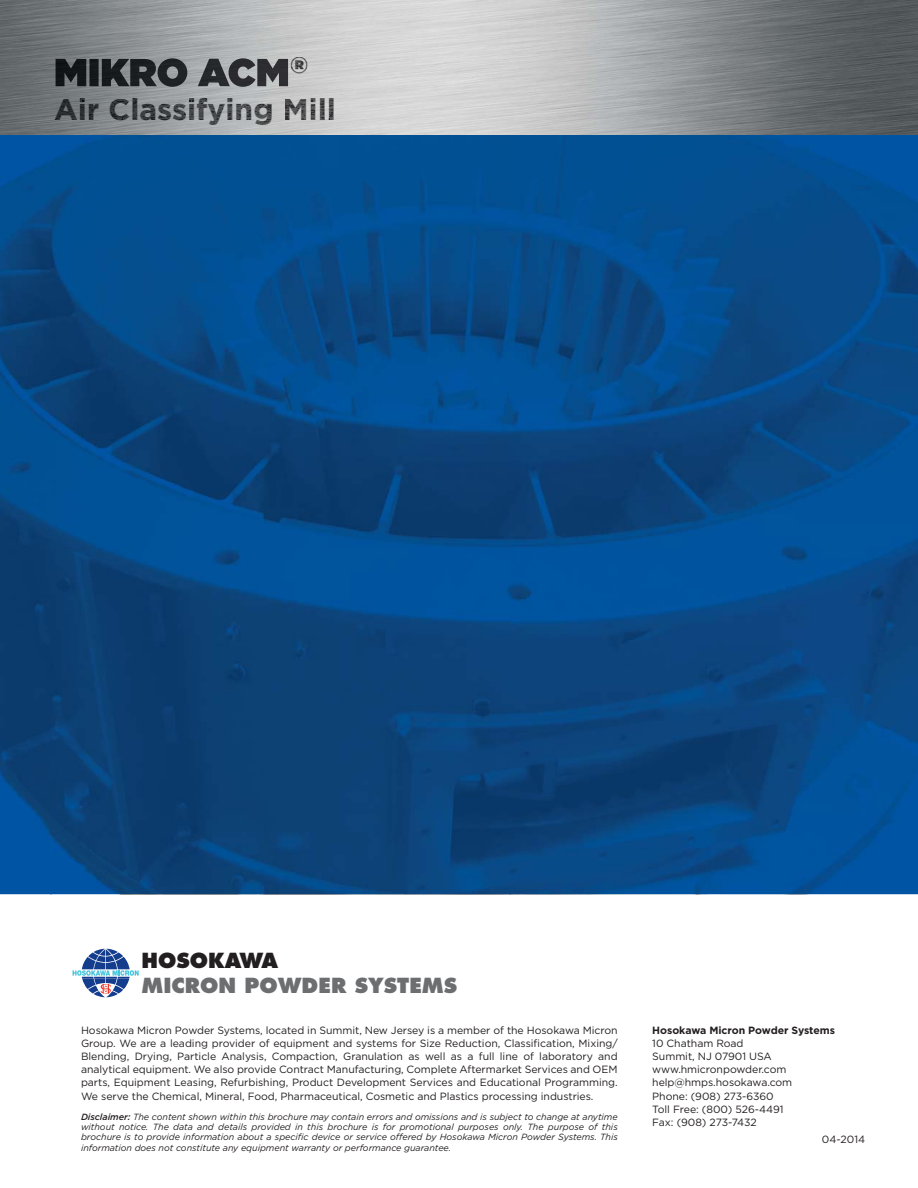
<style>
.page{position:relative;width:918px;height:1188px;background:#fff}
.page>*{position:absolute;margin:0;border:0;box-sizing:border-box;transform-origin:0 0}
.t1{font:700 30px "Gotham";color:#141718}
.t2{font:900 22.8px "Gotham";color:#313132}
.t3{font:800 20.25px "Futura Std";color:#6d6e70}
.t4{font:800 20.25px "Futura Std";color:#231f20}
.t5{font:10.5px/13.2px "Gotham";letter-spacing:-.005em;color:#231f20;text-align:justify}
.t6{font:700 10.5px "Gotham";letter-spacing:-.005em;color:#231f20}
.t7{font:italic 9px/10.2px "Gotham";letter-spacing:-.005em;color:#231f20;text-align:justify}
.s1{color:#111517}
.s2{color:#191b1d}
.s3{color:#1e2022}
.s4{color:#1e2122}
.s5{color:#212325}
.s6{color:#27282a}
.s7{color:#232426}
.s8{color:#27292b}
.s9{color:#2a2b2e}
.s10{color:#292a2c}
.s11{color:#2e2e30}
.s12{color:#323234}
.s13{color:#303032}
.s14{font-weight:500}
</style>
<div class="page">
<img style="left:0;top:894px;width:918px;height:1px">
<img style="left:0;top:135px;width:50px;height:759px">
<img style="left:50px;top:135px;width:868px;height:759px">
<img style="left:0;top:0;width:918px;height:135px">
<img style="left:56px;top:58px;width:232px;height:29px">
<img style="left:291px;top:57px;width:16px;height:17px">
<img style="left:55px;top:98px;width:279px;height:27px">
<svg style="left:73px;top:949px;width:66px;height:48px"></svg>
<h2 class="t2" style="left:290px;top:52px;width:20px">®</h2>
<h1 class="t1" style="left:54px;top:92px;width:283px"><span class="s1">A</span>ir <span class="s2">C</span><span class="s3">la</span><span class="s4">s</span><span class="s5">s</span><span class="s6">i</span><span class="s7">f</span><span class="s8">y</span><span class="s9">i</span><span class="s10">n</span><span class="s11">g M</span><span class="s12">il</span><span class="s13">l</span></h1>
<h3 class="t4" style="left:142px;top:948px;width:138px">HOSOKAWA</h3>
<h3 class="t3" style="left:142px;top:972px;width:317px">MICRON POWDER SYSTEMS</h3>
<p class="t5" style="left:81px;top:1023px;width:538px">Hosokawa Micron Powder Systems, located in Summit, New Jersey is a member of the Hosokawa Micron Group. We are a leading provider of equipment and systems for Size Reduction, Classification, Mixing/ Blending, Drying, Particle Analysis, Compaction, Granulation as well as a full line of laboratory and analytical equipment. We also provide Contract Manufacturing, Complete Aftermarket Services and OEM parts, Equipment Leasing, Refurbishing, Product Development Services and Educational Programming.<br>We serve the Chemical, Mineral, Food, Pharmaceutical, Cosmetic and Plastics processing industries.</p>
<p class="t7" style="left:81px;top:1112px;width:538px"><span class="s14">Disclaimer:</span> The content shown within this brochure may contain errors and omissions and is subject to change at anytime without notice. The data and details provided in this brochure is for promotional purposes only. The purpose of this brochure is to provide information about a specific device or service offered by Hosokawa Micron Powder Systems. This information does not constitute any equipment warranty or performance guarantee.</p>
<p class="t6" style="left:652px;top:1024px;width:184px">Hosokawa Micron Powder Systems</p>
<p class="t5" style="left:652px;top:1036px;width:141px;text-align:left">10 Chatham Road<br>Summit, NJ 07901 USA www.hmicronpowder.com help@hmps.hosokawa.com<br>Phone: (908) 273-6360<br>Toll Free: (800) 526-4491<br>Fax: (908) 273-7432</p>
<p class="t5" style="left:822px;top:1132px;width:45px">04-2014</p>
</div>
